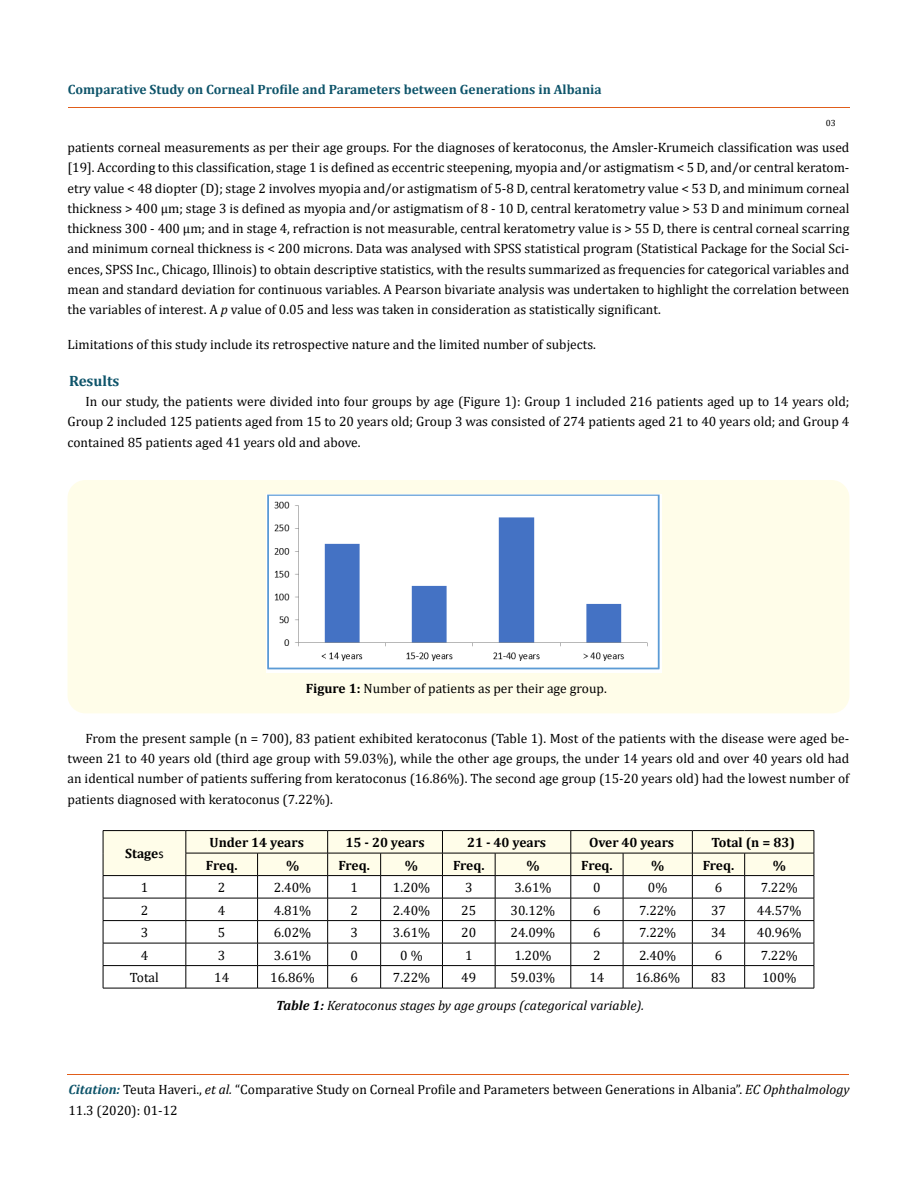
<style>
.page{position:relative;width:917px;height:1188px;background:#fff}
.page>*{position:absolute;margin:0;border:0;box-sizing:border-box;transform-origin:0 0}
.t1{font:700 15px "Cambria";color:#0e546a}
.t2{font:13.5px/20.2px "Cambria";color:#000;text-align:justify}
.t3{font:700 13.5px "Cambria";color:#000}
.t4{font:700 13.5px "Cambria";color:#0e546a}
.t5{font:italic 13.5px "Cambria";color:#000}
.t6{font:9px "Cambria";color:#000}
.s1{font-style:italic}
.s2{font-weight:700}
.s3{font-family:"Calibri";font-weight:400}
.s4{font-weight:700;font-style:italic;color:#0e546a}
</style>
<div class="page">
<hr style="left:68px;top:108px;width:781px;height:1px;background:#e05d1a">
<hr style="left:67px;top:1074px;width:782px;height:1px;background:#e05d1a">
<div style="left:68px;top:480px;width:781px;height:233px;background:#fffde9;border-radius:18px"></div>
<img style="left:267px;top:494px;width:394px;height:178px">
<hr style="left:103px;top:830px;width:83px;height:1px;background:#000">
<hr style="left:186px;top:830px;width:71px;height:1px;background:#000">
<hr style="left:257px;top:830px;width:70px;height:1px;background:#000">
<hr style="left:327px;top:830px;width:53px;height:1px;background:#000">
<hr style="left:380px;top:830px;width:62px;height:1px;background:#000">
<hr style="left:442px;top:830px;width:53px;height:1px;background:#000">
<hr style="left:495px;top:830px;width:75px;height:1px;background:#000">
<hr style="left:570px;top:830px;width:53px;height:1px;background:#000">
<hr style="left:623px;top:830px;width:69px;height:1px;background:#000">
<hr style="left:692px;top:830px;width:52px;height:1px;background:#000">
<hr style="left:744px;top:830px;width:70px;height:1px;background:#000">
<svg style="left:103px;top:831px;width:711px;height:157px"></svg>
<hr style="left:103px;top:988px;width:83px;height:1px;background:#000">
<hr style="left:186px;top:988px;width:71px;height:1px;background:#000">
<hr style="left:257px;top:988px;width:70px;height:1px;background:#000">
<hr style="left:327px;top:988px;width:53px;height:1px;background:#000">
<hr style="left:380px;top:988px;width:62px;height:1px;background:#000">
<hr style="left:442px;top:988px;width:53px;height:1px;background:#000">
<hr style="left:495px;top:988px;width:75px;height:1px;background:#000">
<hr style="left:570px;top:988px;width:53px;height:1px;background:#000">
<hr style="left:623px;top:988px;width:69px;height:1px;background:#000">
<hr style="left:692px;top:988px;width:52px;height:1px;background:#000">
<hr style="left:744px;top:988px;width:70px;height:1px;background:#000">
<p class="t4" style="left:68px;top:80px;width:535px">Comparative Study on Corneal Profile and Parameters between Generations in Albania</p>
<p class="t6" style="left:825px;top:118px;width:11px">03</p>
<p class="t2" style="left:68px;top:137px;width:783px">patients corneal measurements as per their age groups. For the diagnoses of keratoconus, the Amsler-Krumeich classification was used [19]. According to this classification, stage 1 is defined as eccentric steepening, myopia and/or astigmatism &lt; 5 D, and/or central keratom&shy;etry value &lt; 48 diopter (D); stage 2 involves myopia and/or astigmatism of 5-8 D, central keratometry value &lt; 53 D, and minimum corneal thickness &gt; 400 µm; stage 3 is defined as myopia and/or astigmatism of 8 - 10 D, central keratometry value &gt; 53 D and minimum corneal thickness 300 - 400 µm; and in stage 4, refraction is not measurable, central keratometry value is &gt; 55 D, there is central corneal scarring and minimum corneal thickness is &lt; 200 microns. Data was analysed with SPSS statistical program (Statistical Package for the Social Sci&shy;ences, SPSS Inc., Chicago, Illinois) to obtain descriptive statistics, with the results summarized as frequencies for categorical variables and mean and standard deviation for continuous variables. A Pearson bivariate analysis was undertaken to highlight the correlation between the variables of interest. A <span class="s1">p</span> value of 0.05 and less was taken in consideration as statistically significant.</p>
<p class="t2" style="left:68px;top:335px;width:530px">Limitations of this study include its retrospective nature and the limited number of subjects.</p>
<p class="t1" style="left:69px;top:370px;width:52px">Results</p>
<p class="t2" style="left:67px;top:391px;width:783px;text-indent:18px">In our study, the patients were divided into four groups by age (Figure 1): Group 1 included 216 patients aged up to 14 years old; Group 2 included 125 patients aged from 15 to 20 years old; Group 3 was consisted of 274 patients aged 21 to 40 years old; and Group 4 contained 85 patients aged 41 years old and above.</p>
<p class="t2" style="left:306px;top:678px;width:302px"><span class="s2">Figure 1:</span> Number of patients as per their age group.</p>
<p class="t2" style="left:68px;top:728px;width:783px;text-indent:18px">From the present sample (n = 700), 83 patient exhibited keratoconus (Table 1). Most of the patients with the disease were aged be&shy;tween 21 to 40 years old (third age group with 59.03%), while the other age groups, the under 14 years old and over 40 years old had an identical number of patients suffering from keratoconus (16.86%). The second age group (15-20 years old) had the lowest number of patients diagnosed with keratoconus (7.22%).</p>
<p class="t3" style="left:125px;top:844px;width:40px">Stage<span class="s3">s</span></p>
<p class="t3" style="left:209px;top:833px;width:96px">Under 14 years</p>
<p class="t3" style="left:345px;top:833px;width:81px">15 - 20 years</p>
<p class="t3" style="left:467px;top:833px;width:81px">21 - 40 years</p>
<p class="t3" style="left:589px;top:833px;width:87px">Over 40 years</p>
<p class="t3" style="left:711px;top:833px;width:85px">Total (n = 83)</p>
<p class="t3" style="left:206px;top:855px;width:33px">Freq.</p>
<p class="t3" style="left:286px;top:855px;width:15px">%</p>
<p class="t3" style="left:338px;top:855px;width:33px">Freq.</p>
<p class="t3" style="left:405px;top:855px;width:15px">%</p>
<p class="t3" style="left:453px;top:855px;width:33px">Freq.</p>
<p class="t3" style="left:526px;top:855px;width:15px">%</p>
<p class="t3" style="left:581px;top:855px;width:33px">Freq.</p>
<p class="t3" style="left:651px;top:855px;width:15px">%</p>
<p class="t3" style="left:702px;top:855px;width:33px">Freq.</p>
<p class="t3" style="left:772px;top:855px;width:15px">%</p>
<p class="t2" style="left:141px;top:877px;width:9px">1</p>
<p class="t2" style="left:218px;top:877px;width:9px">2</p>
<p class="t2" style="left:274px;top:877px;width:39px">2.40%</p>
<p class="t2" style="left:350px;top:877px;width:9px">1</p>
<p class="t2" style="left:393px;top:877px;width:39px">1.20%</p>
<p class="t2" style="left:465px;top:877px;width:9px">3</p>
<p class="t2" style="left:514px;top:877px;width:39px">3.61%</p>
<p class="t2" style="left:593px;top:877px;width:9px">0</p>
<p class="t2" style="left:648px;top:877px;width:21px">0%</p>
<p class="t2" style="left:714px;top:877px;width:9px">6</p>
<p class="t2" style="left:760px;top:877px;width:39px">7.22%</p>
<p class="t2" style="left:141px;top:900px;width:9px">2</p>
<p class="t2" style="left:218px;top:900px;width:9px">4</p>
<p class="t2" style="left:274px;top:900px;width:39px">4.81%</p>
<p class="t2" style="left:350px;top:900px;width:9px">2</p>
<p class="t2" style="left:393px;top:900px;width:39px">2.40%</p>
<p class="t2" style="left:461px;top:900px;width:16px">25</p>
<p class="t2" style="left:510px;top:900px;width:46px">30.12%</p>
<p class="t2" style="left:593px;top:900px;width:9px">6</p>
<p class="t2" style="left:639px;top:900px;width:39px">7.22%</p>
<p class="t2" style="left:711px;top:900px;width:16px">37</p>
<p class="t2" style="left:757px;top:900px;width:46px">44.57%</p>
<p class="t2" style="left:141px;top:922px;width:9px">3</p>
<p class="t2" style="left:218px;top:922px;width:9px">5</p>
<p class="t2" style="left:274px;top:922px;width:39px">6.02%</p>
<p class="t2" style="left:350px;top:922px;width:9px">3</p>
<p class="t2" style="left:393px;top:922px;width:39px">3.61%</p>
<p class="t2" style="left:461px;top:922px;width:16px">20</p>
<p class="t2" style="left:510px;top:922px;width:46px">24.09%</p>
<p class="t2" style="left:593px;top:922px;width:9px">6</p>
<p class="t2" style="left:639px;top:922px;width:39px">7.22%</p>
<p class="t2" style="left:711px;top:922px;width:16px">34</p>
<p class="t2" style="left:757px;top:922px;width:46px">40.96%</p>
<p class="t2" style="left:141px;top:945px;width:9px">4</p>
<p class="t2" style="left:218px;top:945px;width:9px">3</p>
<p class="t2" style="left:274px;top:945px;width:39px">3.61%</p>
<p class="t2" style="left:350px;top:945px;width:9px">0</p>
<p class="t2" style="left:400px;top:945px;width:24px">0 %</p>
<p class="t2" style="left:465px;top:945px;width:9px">1</p>
<p class="t2" style="left:514px;top:945px;width:39px">1.20%</p>
<p class="t2" style="left:593px;top:945px;width:9px">2</p>
<p class="t2" style="left:639px;top:945px;width:39px">2.40%</p>
<p class="t2" style="left:714px;top:945px;width:9px">6</p>
<p class="t2" style="left:760px;top:945px;width:39px">7.22%</p>
<p class="t2" style="left:130px;top:967px;width:30px">Total</p>
<p class="t2" style="left:214px;top:967px;width:16px">14</p>
<p class="t2" style="left:270px;top:967px;width:46px">16.86%</p>
<p class="t2" style="left:350px;top:967px;width:9px">6</p>
<p class="t2" style="left:393px;top:967px;width:39px">7.22%</p>
<p class="t2" style="left:461px;top:967px;width:16px">49</p>
<p class="t2" style="left:510px;top:967px;width:46px">59.03%</p>
<p class="t2" style="left:589px;top:967px;width:16px">14</p>
<p class="t2" style="left:635px;top:967px;width:46px">16.86%</p>
<p class="t2" style="left:711px;top:967px;width:16px">83</p>
<p class="t2" style="left:762px;top:967px;width:36px">100%</p>
<p class="t5" style="left:276px;top:996px;width:369px"><span class="s2">Table 1:</span> Keratoconus stages by age groups (categorical variable).</p>
<p class="t2" style="left:68px;top:1078px;width:782px;line-height:21px"><span class="s4">Citation:</span> Teuta Haveri., <span class="s1">et al.</span> “Comparative Study on Corneal Profile and Parameters between Generations in Albania”. <span class="s1">EC Ophthalmology<br></span>11.3 (2020): 01-12</p>
</div>
